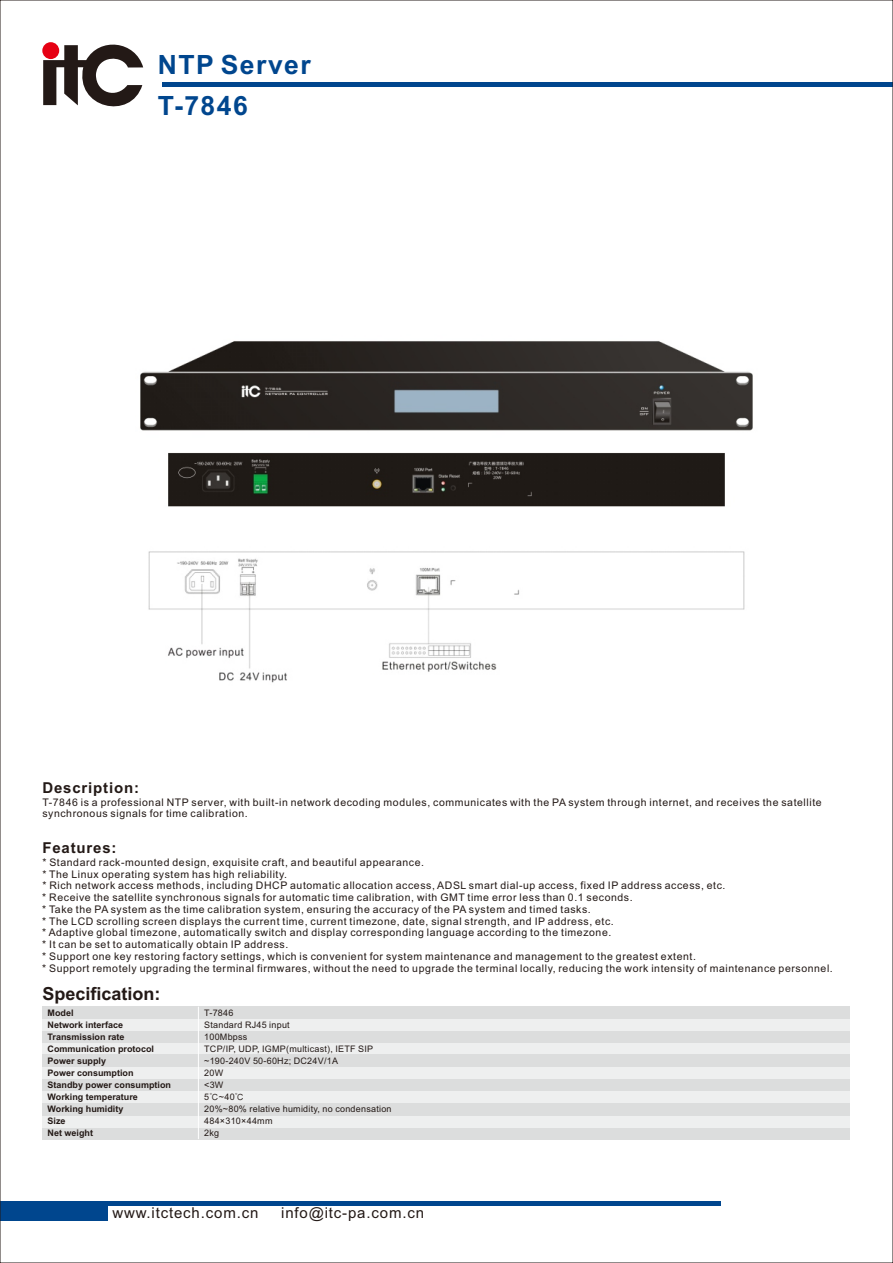
<style>
.page{position:relative;width:893px;height:1263px;background:#fff}
.page>*{position:absolute;margin:0;border:0;box-sizing:border-box;transform-origin:0 0}
.t1{font:700 26.55px/41px "Arial";letter-spacing:.055em;color:#00468e}
.t2{font:700 18px "Arial";color:#231916}
.t3{font:15px "Arial";letter-spacing:.055em;color:#231916}
.t4{font:700 15px "Arial";letter-spacing:.055em;color:#231916}
.t5{font:10.5px/11.7px "Arial";letter-spacing:.055em;color:#231916}
.t6{font:9px/12px "Arial";letter-spacing:.03em;color:#231916}
.t7{font:700 9px/12px "Arial";color:#231916}
.s1{font-family:"Sim Hei"}
</style>
<div class="page">
<hr style="left:0;top:1202px;width:720px;height:4px;background:#00468e">
<div style="left:0;top:1202px;width:108px;height:18px;background:#00468e"></div>
<hr style="left:163px;top:82px;width:730px;height:4px;background:#00468e">
<svg style="left:43px;top:42px;width:100px;height:65px"></svg>
<div style="left:42px;top:1043px;width:808px;height:12px;background:#eeefef"></div>
<div style="left:42px;top:1031px;width:808px;height:12px;background:#dcdddd"></div>
<div style="left:42px;top:1019px;width:808px;height:12px;background:#eeefef"></div>
<div style="left:42px;top:1007px;width:808px;height:12px;background:#dcdddd"></div>
<div style="left:42px;top:1091px;width:808px;height:12px;background:#eeefef"></div>
<div style="left:42px;top:1079px;width:808px;height:12px;background:#dcdddd"></div>
<div style="left:42px;top:1067px;width:808px;height:12px;background:#eeefef"></div>
<div style="left:42px;top:1055px;width:808px;height:12px;background:#dcdddd"></div>
<div style="left:42px;top:1127px;width:808px;height:12px;background:#dcdddd"></div>
<div style="left:42px;top:1115px;width:808px;height:12px;background:#eeefef"></div>
<div style="left:42px;top:1103px;width:808px;height:12px;background:#dcdddd"></div>
<hr style="left:198px;top:1007px;width:1px;height:132px;background:#fff">
<img style="left:140px;top:341px;width:613px;height:166px">
<img style="left:148px;top:551px;width:597px;height:132px">
<h1 class="t1" style="left:158px;top:47px;width:155px">NTP Server<br>T-7846</h1>
<h3 class="t4" style="left:42px;top:782px;width:98px">Description:</h3>
<p class="t5" style="left:42px;top:797px;width:781px">T-7846 is a professional NTP server, with built-in network decoding modules, communicates with the PA system through internet, and receives the satellite synchronous signals for time calibration.</p>
<h3 class="t4" style="left:42px;top:842px;width:76px">Features:</h3>
<p class="t5" style="left:42px;top:857px;width:792px">* Standard rack-mounted design, exquisite craft, and beautiful appearance.<br>* The Linux operating system has high reliability.<br>* Rich network access methods, including DHCP automatic allocation access, ADSL smart dial-up access, fixed IP address access, etc.<br>* Receive the satellite synchronous signals for automatic time calibration, with GMT time error less than 0.1 seconds.<br>* Take the PA system as the time calibration system, ensuring the accuracy of the PA system and timed tasks.<br>* The LCD scrolling screen displays the current time, current timezone, date, signal strength, and IP address, etc.<br>* Adaptive global timezone, automatically switch and display corresponding language according to the timezone.<br>* It can be set to automatically obtain IP address.<br>* Support one key restoring factory settings, which is convenient for system maintenance and management to the greatest extent.<br>* Support remotely upgrading the terminal firmwares, without the need to upgrade the terminal locally, reducing the work intensity of maintenance personnel.</p>
<h2 class="t2" style="left:42px;top:986px;width:120px">Specification:</h2>
<p class="t7" style="left:48px;top:1008px;width:125px">Model<br>Network interface<br>Transmission rate<br>Communication protocol<br>Power supply<br>Power consumption<br>Standby power consumption<br>Working temperature<br>Working humidity<br>Size<br>Net weight</p>
<p class="t6" style="left:204px;top:1008px;width:189px">T-7846<br>Standard RJ45 input<br>100Mbpss<br>TCP/IP, UDP, IGMP(multicast), IETF SIP ~190-240V 50-60Hz; DC24V/1A<br>20W<br>&lt;3W<br>5<span class="s1">℃</span>~40<span class="s1">℃<br></span>20%~80% relative humidity, no condensation<br>484×310×44mm<br>2kg</p>
<h3 class="t3" style="left:112px;top:1207px;width:147px">www.itctech.com.cn</h3>
<h3 class="t3" style="left:281px;top:1207px;width:144px">info@itc-pa.com.cn</h3>
</div>
